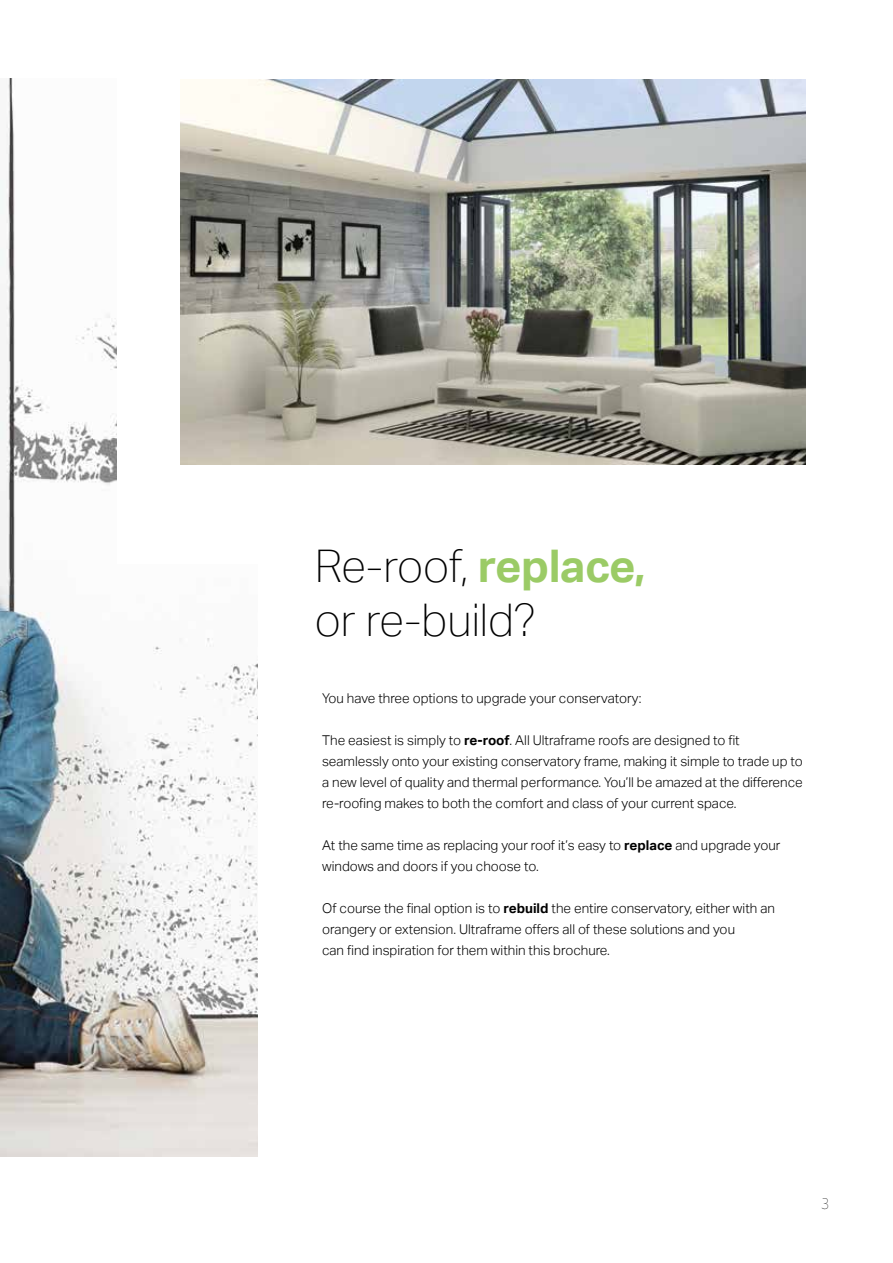
<style>
.page{position:relative;width:893px;height:1263px;background:#fff}
.page>*{position:absolute;margin:0;border:0;box-sizing:border-box;transform-origin:0 0}
.t1{font:100 45px/54px "Aktiv Grotesk";color:#000}
.t2{font:100 15px "Azo Sans";color:#000}
.t3{font:300 13.5px/21px "Aktiv Grotesk";color:#000}
.s1{font-weight:700;color:#9bcb66}
.s2{font-weight:700}
</style>
<div class="page">
<img style="left:0;top:78px;width:257px;height:1079px">
<div style="left:118px;top:0;width:775px;height:564px;background:#fff"></div>
<img style="left:181px;top:79px;width:625px;height:385px">
<h1 class="t1" style="left:315px;top:539px;width:332px">Re-roof, <span class="s1">replace, </span>or re-build?</h1>
<p class="t3" style="left:322px;top:688px;width:321px">You have three options to upgrade your conservatory:</p>
<p class="t3" style="left:322px;top:730px;width:482px">The easiest is simply to <span class="s2">re-roof</span>. All Ultraframe roofs are designed to fit seamlessly onto your existing conservatory frame, making it simple to trade up to a new level of quality and thermal performance. You’ll be amazed at the difference re-roofing makes to both the comfort and class of your current space.</p>
<p class="t3" style="left:322px;top:835px;width:460px">At the same time as replacing your roof it’s easy to <span class="s2">replace</span> and upgrade your windows and doors if you choose to.</p>
<p class="t3" style="left:322px;top:898px;width:454px">Of course the final option is to <span class="s2">rebuild</span> the entire conservatory, either with an orangery or extension. Ultraframe offers all of these solutions and you<br>can find inspiration for them within this brochure.</p>
<p class="t2" style="left:821px;top:1194px;width:9px">3</p>
</div>
